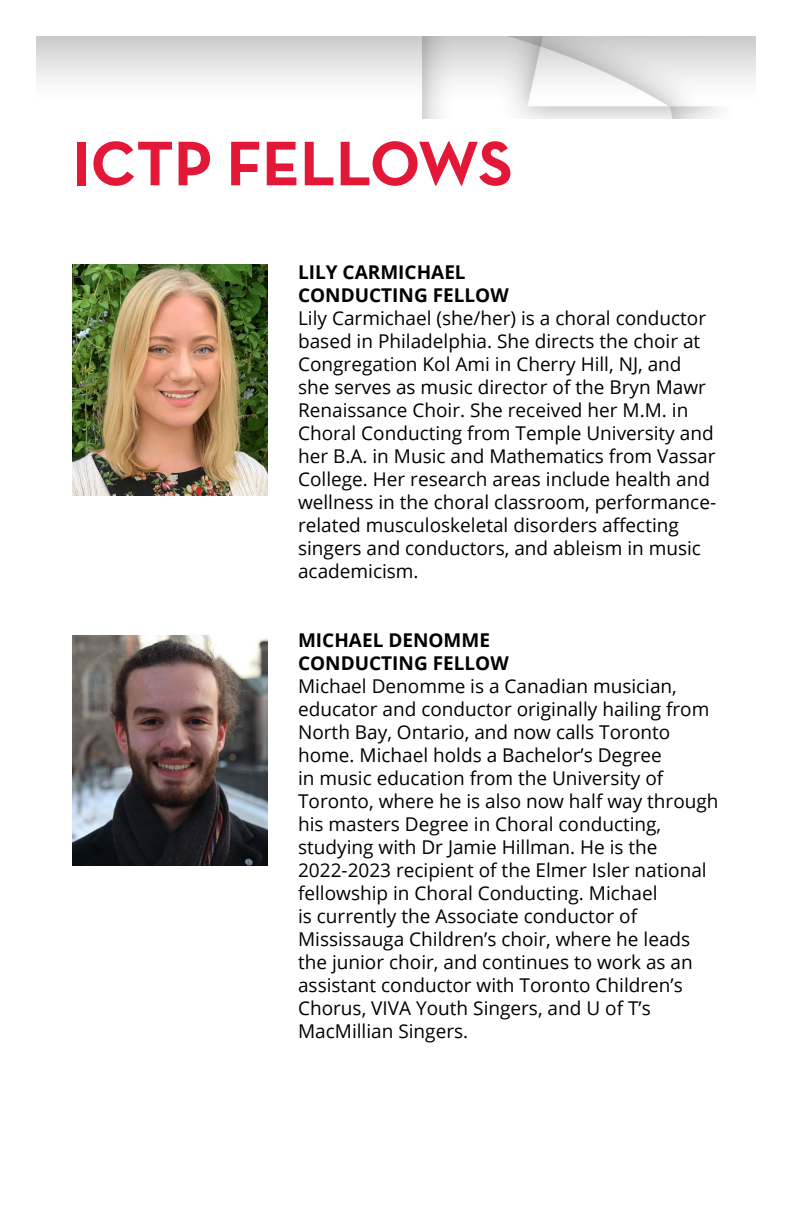
<style>
.page{position:relative;width:792px;height:1224px;background:#fff}
.page>*{position:absolute;margin:0;border:0;box-sizing:border-box;transform-origin:0 0}
.Page_Intro{font:700 64px "Neutra Text";color:#e31837}
.Program_Body{font:19px/23px "Open Sans";color:#000}
.Rep_Title{font:700 19px/23px "Open Sans";color:#000}
</style>
<div class="page">
<img style="left:36px;top:36px;width:720px;height:83px">
<img style="left:72px;top:265px;width:196px;height:230px">
<img style="left:72px;top:636px;width:196px;height:230px">
<h1 class="Page_Intro" style="left:72px;top:124px;width:442px">ICTP FELLOWS</h1>
<h2 class="Rep_Title" style="left:298px;top:261px;width:212px">LILY CARMICHAEL<br>CONDUCTING FELLOW</h2>
<p class="Program_Body" style="left:298px;top:307px;width:420px">Lily Carmichael (she/her) is a choral conductor based in Philadelphia. She directs the choir at Congregation Kol Ami in Cherry Hill, NJ, and she serves as music director of the Bryn Mawr Renaissance Choir. She received her M.M. in Choral Conducting from Temple University and her B.A. in Music and Mathematics from Vassar College. Her research areas include health and wellness in the choral classroom, performance&shy;related musculoskeletal disorders affecting singers and conductors, and ableism in music academicism.</p>
<h2 class="Rep_Title" style="left:298px;top:629px;width:212px">MICHAEL DENOMME<br>CONDUCTING FELLOW</h2>
<p class="Program_Body" style="left:298px;top:675px;width:422px">Michael Denomme is a Canadian musician, educator and conductor originally hailing from North Bay, Ontario, and now calls Toronto home. Michael holds a Bachelor’s Degree<br>in music education from the University of Toronto, where he is also now half way through his masters Degree in Choral conducting, studying with Dr Jamie Hillman. He is the 2022-2023 recipient of the Elmer Isler national fellowship in Choral Conducting. Michael<br>is currently the Associate conductor of Mississauga Children’s choir, where he leads the junior choir, and continues to work as an assistant conductor with Toronto Children’s Chorus, VIVA Youth Singers, and U of T’s MacMillian Singers.</p>
</div>
